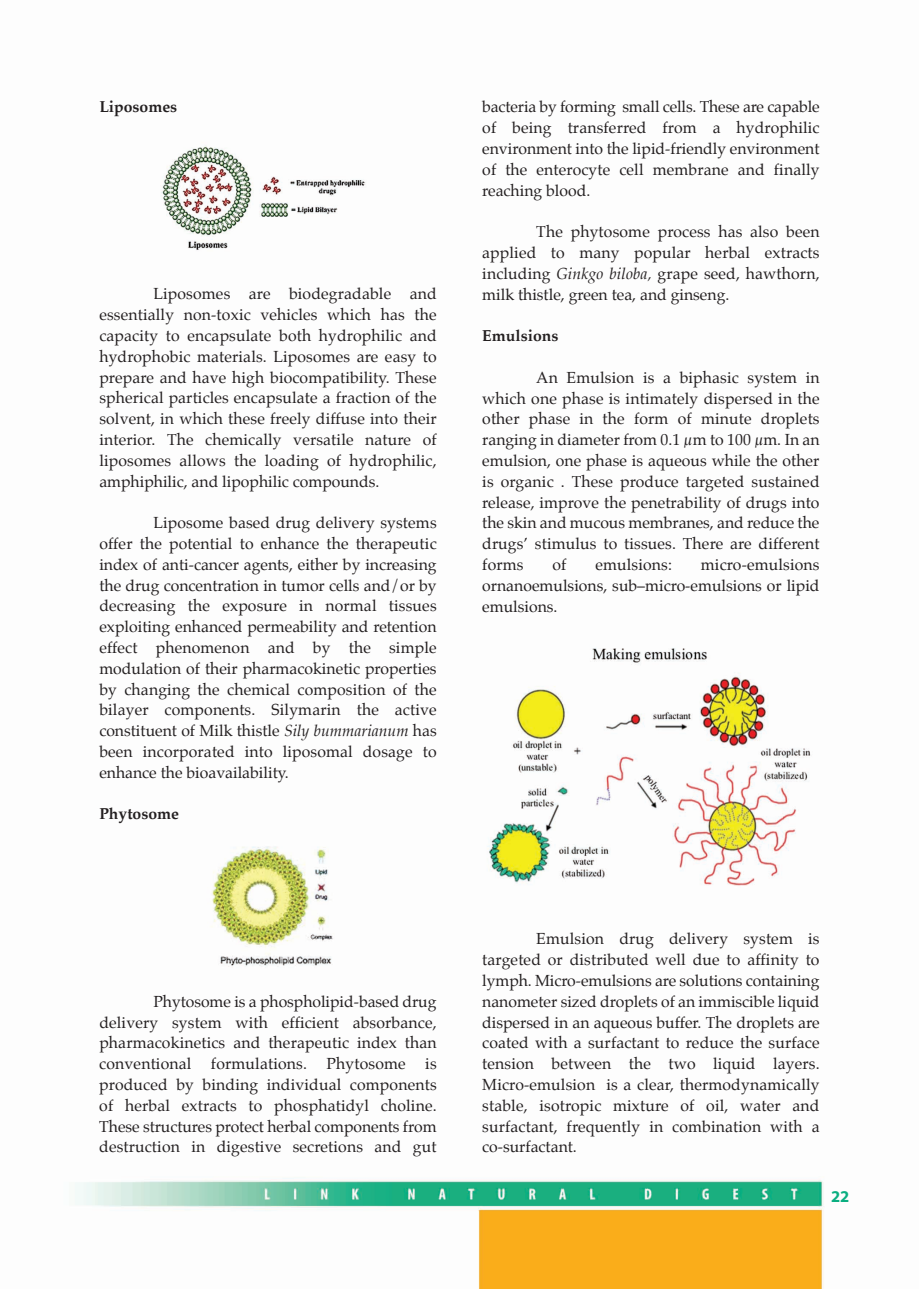
<style>
.page{position:relative;width:919px;height:1289px;background:#fff}
.page>*{position:absolute;margin:0;border:0;box-sizing:border-box;transform-origin:0 0}
.t1{font:700 16.5px "Myriad";color:#0bae80}
.t2{font:15.75px/20.9px "Palatino";letter-spacing:.01em;color:#231f20;text-align:justify}
.t3{font:700 15.75px "Palatino";color:#231f20}
.s1{font-style:italic}
</style>
<div class="page">
<img style="left:75px;top:1178px;width:749px;height:110px">
<img style="left:161px;top:146px;width:205px;height:104px">
<img style="left:211px;top:846px;width:122px;height:121px">
<img style="left:487px;top:648px;width:324px;height:238px">
<p class="t3" style="left:99px;top:99px;width:79px">Liposomes</p>
<p class="t2" style="left:99px;top:285px;width:339px;text-indent:54px">Liposomes are biodegradable and essentially non-toxic vehicles which has the capacity to encapsulate both hydrophilic and hydrophobic materials. Liposomes are easy to prepare and have high biocompatibility. These spherical particles encapsulate a fraction of the solvent, in which these freely diffuse into their interior. The chemically versatile nature of liposomes allows the loading of hydrophilic, amphiphilic, and lipophilic compounds.</p>
<p class="t2" style="left:99px;top:513px;width:339px;text-indent:54px">Liposome based drug delivery systems offer the potential to enhance the therapeutic index of anti-cancer agents, either by increasing the drug concentration in tumor cells and/or by decreasing the exposure in normal tissues exploiting enhanced permeability and retention effect phenomenon and by the simple modulation of their pharmacokinetic properties by changing the chemical composition of the bilayer components. Silymarin the active constituent of Milk thistle <span class="s1">Sily bummarianum</span> has been incorporated into liposomal dosage to enhance the bioavailability.</p>
<p class="t3" style="left:99px;top:806px;width:81px">Phytosome</p>
<p class="t2" style="left:99px;top:991px;width:339px;text-indent:54px">Phytosome is a phospholipid-based drug delivery system with efficient absorbance, pharmacokinetics and therapeutic index than conventional formulations. Phytosome is produced by binding individual components of herbal extracts to phosphatidyl choline.<br>These structures protect herbal components from destruction in digestive secretions and gut</p>
<p class="t2" style="left:482px;top:98px;width:339px">bacteria by forming small cells. These are capable of being transferred from a hydrophilic environment into the lipid-friendly environment of the enterocyte cell membrane and finally reaching blood.</p>
<p class="t2" style="left:482px;top:222px;width:339px;text-indent:54px">The phytosome process has also been applied to many popular herbal extracts including <span class="s1">Ginkgo biloba,</span> grape seed, hawthorn, milk thistle, green tea, and ginseng.</p>
<p class="t3" style="left:482px;top:328px;width:78px">Emulsions</p>
<p class="t2" style="left:482px;top:368px;width:339px;text-indent:54px">An Emulsion is a biphasic system in which one phase is intimately dispersed in the other phase in the form of minute droplets ranging in diameter from 0.1 µm to 100 µm. In an emulsion, one phase is aqueous while the other is organic . These produce targeted sustained release, improve the penetrability of drugs into the skin and mucous membranes, and reduce the drugs’ stimulus to tissues. There are different forms</p>
<p class="t2" style="left:482px;top:555px;width:339px;text-indent:218px">micro-emulsions ornanoemulsions, sub–micro-emulsions or lipid emulsions.</p>
<p class="t2" style="left:552px;top:555px;width:16px">of</p>
<p class="t2" style="left:595px;top:555px;width:78px">emulsions:</p>
<p class="t2" style="left:482px;top:929px;width:339px;text-indent:54px">Emulsion drug delivery system is targeted or distributed well due to affinity to lymph. Micro-emulsions are solutions containing nanometer sized droplets of an immiscible liquid dispersed in an aqueous buffer. The droplets are coated with a surfactant to reduce the surface tension between the two liquid layers.<br>Micro-emulsion is a clear, thermodynamically stable, isotropic mixture of oil, water and surfactant, frequently in combination with a co-surfactant.</p>
<p class="t1" style="left:830px;top:1190px;width:20px">22</p>
</div>
